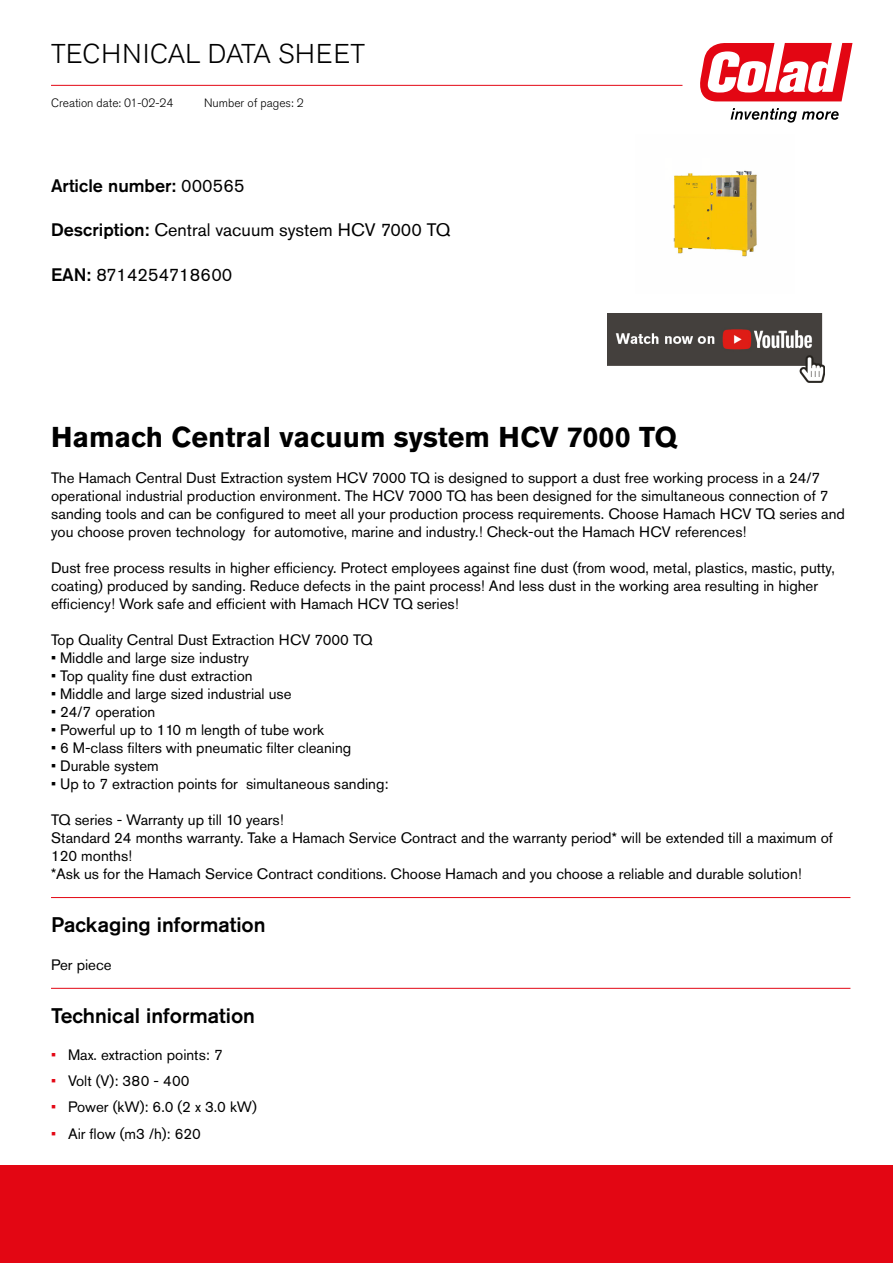
<style>
.page{position:relative;width:893px;height:1263px;background:#fff}
.page>*{position:absolute;margin:0;border:0;box-sizing:border-box;transform-origin:0 0}
.t1{font:700 28.5px "Akzidenz Grotesk Pro";color:#000}
.t2{font:300 27px "Akzidenz Grotesk Pro";letter-spacing:.01em;color:#000}
.t3{font:500 21px "Akzidenz Grotesk Pro";color:#000}
.t4{font:18px "Akzidenz Grotesk Pro";color:#000}
.t5{font:500 18px "Akzidenz Grotesk Pro";color:#000}
.t6{font:15px/18px "Akzidenz Grotesk Pro";color:#000}
.t7{font:300 12px "Akzidenz Grotesk Pro";color:#000}
.s1{font-weight:400}
.s2{font-weight:500}
.s3{color:#e30613}
</style>
<div class="page">
<svg style="left:700px;top:43px;width:152px;height:58px"></svg>
<svg style="left:731px;top:108px;width:108px;height:15px"></svg>
<hr style="left:51px;top:85px;width:631px;height:1px;background:#e30613">
<div style="left:0;top:1165px;width:893px;height:98px;background:#e30613"></div>
<hr style="left:51px;top:897px;width:799px;height:1px;background:#e30613">
<hr style="left:51px;top:988px;width:799px;height:1px;background:#e30613">
<img style="left:608px;top:313px;width:217px;height:70px">
<img style="left:673px;top:170px;width:84px;height:87px">
<h2 class="t2" style="left:51px;top:36px;width:316px">TECHNICAL DATA SHEET</h2>
<p class="t7" style="left:204px;top:95px;width:101px">Number of pages: 2</p>
<p class="t7" style="left:51px;top:95px;width:124px">Creation date: 01-02-24</p>
<p class="t5" style="left:51px;top:174px;width:195px">Article number: <span class="s1">000565</span></p>
<p class="t4" style="left:51px;top:218px;width:401px"><span class="s2">Description:</span> Central vacuum system HCV 7000 TQ</p>
<p class="t4" style="left:51px;top:263px;width:183px"><span class="s2">EAN:</span> 8714254718600</p>
<h1 class="t1" style="left:51px;top:418px;width:627px">Hamach Central vacuum system HCV 7000 TQ</h1>
<p class="t6" style="left:51px;top:468px;width:795px">The Hamach Central Dust Extraction system HCV 7000 TQ is designed to support a dust free working process in a 24/7 operational industrial production environment. The HCV 7000 TQ has been designed for the simultaneous connection of 7 sanding tools and can be configured to meet all your production process requirements. Choose Hamach HCV TQ series and you choose proven technology for automotive, marine and industry.! Check-out the Hamach HCV references!</p>
<p class="t6" style="left:51px;top:558px;width:785px">Dust free process results in higher efficiency. Protect employees against fine dust (from wood, metal, plastics, mastic, putty, coating) produced by sanding. Reduce defects in the paint process! And less dust in the working area resulting in higher efficiency! Work safe and efficient with Hamach HCV TQ series!</p>
<p class="t6" style="left:51px;top:630px;width:323px">Top Quality Central Dust Extraction HCV 7000 TQ</p>
<p class="t6" style="left:51px;top:648px;width:200px">• Middle and large size industry</p>
<p class="t6" style="left:51px;top:666px;width:203px">• Top quality fine dust extraction</p>
<p class="t6" style="left:51px;top:684px;width:242px">• Middle and large sized industrial use</p>
<p class="t6" style="left:51px;top:702px;width:106px">• 24/7 operation</p>
<p class="t6" style="left:51px;top:720px;width:274px">• Powerful up to 110 m length of tube work</p>
<p class="t6" style="left:51px;top:738px;width:302px">• 6 M-class filters with pneumatic filter cleaning</p>
<p class="t6" style="left:51px;top:756px;width:109px">• Durable system</p>
<p class="t6" style="left:51px;top:774px;width:339px">• Up to 7 extraction points for simultaneous sanding:</p>
<p class="t6" style="left:51px;top:810px;width:783px">TQ series - Warranty up till 10 years!<br>Standard 24 months warranty. Take a Hamach Service Contract and the warranty period* will be extended till a maximum of 120 months!<br>*Ask us for the Hamach Service Contract conditions. Choose Hamach and you choose a reliable and durable solution!</p>
<h3 class="t3" style="left:51px;top:911px;width:216px">Packaging information</h3>
<p class="t6" style="left:51px;top:955px;width:62px">Per piece</p>
<h3 class="t3" style="left:51px;top:1002px;width:206px">Technical information</h3>
<p class="t6" style="left:51px;top:1046px;width:173px"><span class="s3">•</span> Max. extraction points: 7</p>
<p class="t6" style="left:51px;top:1071px;width:140px"><span class="s3">•</span> Volt (V): 380 - 400</p>
<p class="t6" style="left:51px;top:1098px;width:208px"><span class="s3">•</span> Power (kW): 6.0 (2 x 3.0 kW)</p>
<p class="t6" style="left:51px;top:1124px;width:151px"><span class="s3">•</span> Air flow (m3 /h): 620</p>
</div>
